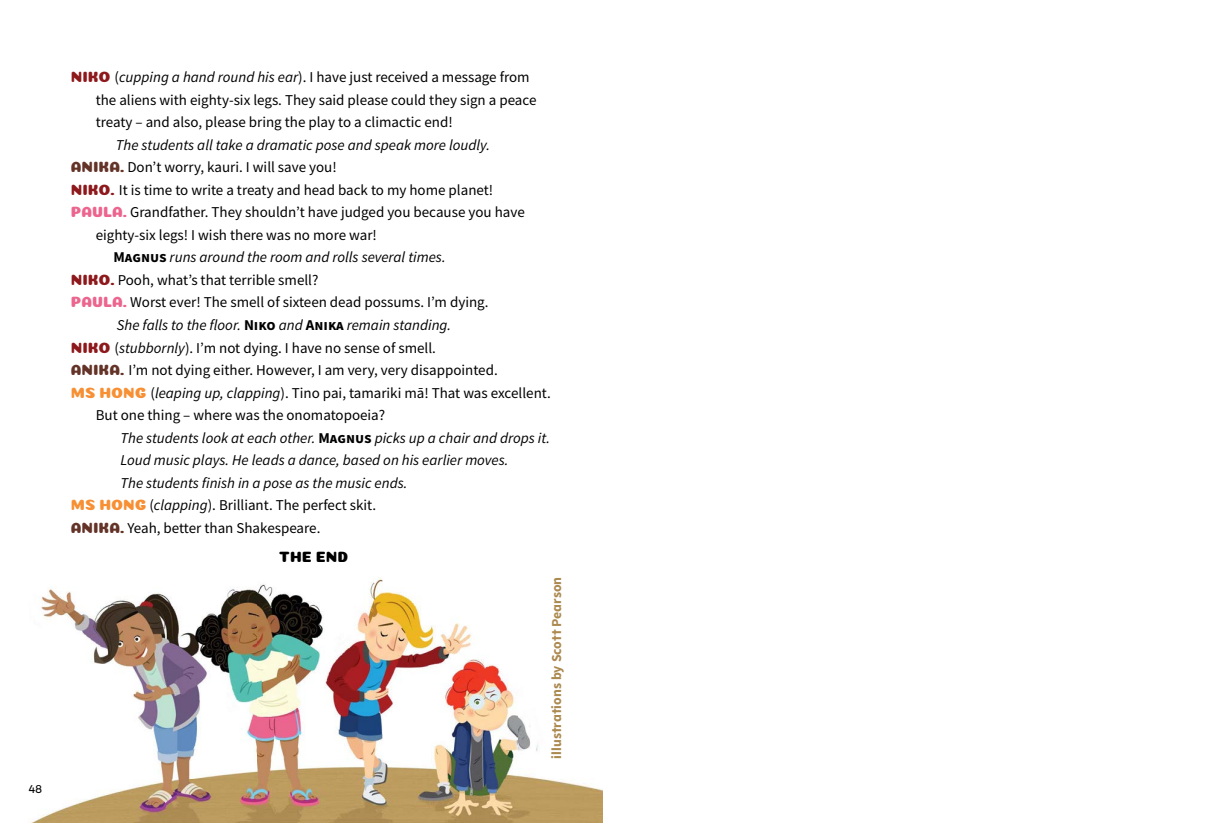
<style>
.page{position:relative;width:1205px;height:823px;background:#fff}
.page>*{position:absolute;margin:0;border:0;box-sizing:border-box;transform-origin:0 0}
.t1{font:15px/22.5px "Source Sans Pro";color:#000}
.t2{font:italic 15px "Source Sans Pro";color:#000}
.t3{font:15px "Coiny";color:#000}
.t4{font:700 13.75px "Tipu";color:#ab894f}
.t5{font:11.25px "Aronui";color:#000}
.s1{font-family:"Coiny";color:#8e191c}
.s2{font-style:italic}
.s3{font-family:"Coiny";color:#643328}
.s4{font-family:"Coiny";color:#ec658f}
.s5{font-weight:700;font-style:normal}
.s6{font-family:"Coiny";color:#f79034}
</style>
<div class="page">
<img style="left:31px;top:577px;width:571px;height:245px">
<div style="left:26px;top:778px;width:19px;height:19px;background:#fff;border-radius:50%"></div>
<p class="t5" style="left:29px;top:781px;width:15px">48</p>
<p class="t1" style="left:96px;top:66px;width:442px;text-indent:-25px"><span class="s1">NIKO</span> (<span class="s2">cupping a hand round his ear</span>). I have just received a message from the aliens with eighty-six legs. They said please could they sign a peace treaty – and also, please bring the play to a climactic end!</p>
<p class="t2" style="left:116px;top:135px;width:376px">The students all take a dramatic pose and speak more loudly.</p>
<p class="t1" style="left:71px;top:156px;width:267px"><span class="s3">ANIKA.</span> Don’t worry, kauri. I will save you!</p>
<p class="t1" style="left:71px;top:178px;width:424px"><span class="s1">NIKO.</span> It is time to write a treaty and head back to my home planet!</p>
<p class="t1" style="left:71px;top:201px;width:455px"><span class="s4">PAULA.</span> Grandfather. They shouldn’t have judged you because you have</p>
<p class="t1" style="left:96px;top:223px;width:283px">eighty-six legs! I wish there was no more war!</p>
<p class="t2" style="left:113px;top:248px;width:334px"><span class="s5">MAGNUS</span> runs around the room and rolls several times.</p>
<p class="t1" style="left:71px;top:268px;width:249px"><span class="s1">NIKO.</span> Pooh, what’s that terrible smell?</p>
<p class="t1" style="left:71px;top:291px;width:419px"><span class="s4">PAULA.</span> Worst ever! The smell of sixteen dead possums. I’m dying.</p>
<p class="t2" style="left:117px;top:315px;width:336px">She falls to the floor. <span class="s5">NIKO</span> and <span class="s5">ANIKA</span> remain standing.</p>
<p class="t1" style="left:71px;top:336px;width:367px"><span class="s1">NIKO</span> (<span class="s2">stubbornly</span>). I’m not dying. I have no sense of smell.</p>
<p class="t1" style="left:71px;top:358px;width:428px"><span class="s3">ANIKA.</span> I’m not dying either. However, I am very, very disappointed.</p>
<p class="t1" style="left:71px;top:381px;width:481px"><span class="s6">MS HONG</span> (<span class="s2">leaping up, clapping</span>). Tino pai, tamariki mā! That was excellent.</p>
<p class="t1" style="left:96px;top:403px;width:291px">But one thing – where was the onomatopoeia?</p>
<p class="t2" style="left:120px;top:428px;width:431px">The students look at each other. <span class="s5">MAGNUS</span> picks up a chair and drops it.</p>
<p class="t2" style="left:120px;top:450px;width:389px">Loud music plays. He leads a dance, based on his earlier moves.</p>
<p class="t2" style="left:120px;top:473px;width:288px">The students finish in a pose as the music ends.</p>
<p class="t1" style="left:71px;top:493px;width:307px"><span class="s6">MS HONG</span> (<span class="s2">clapping</span>). Brilliant. The perfect skit.</p>
<p class="t1" style="left:71px;top:516px;width:251px"><span class="s3">ANIKA.</span> Yeah, better than Shakespeare.</p>
<p class="t3" style="left:279px;top:548px;width:71px">THE END</p>
<p class="t4" style="left:548px;top:758px;width:183px;rotate:-90deg">illustrations by Scott Pearson</p>
</div>
